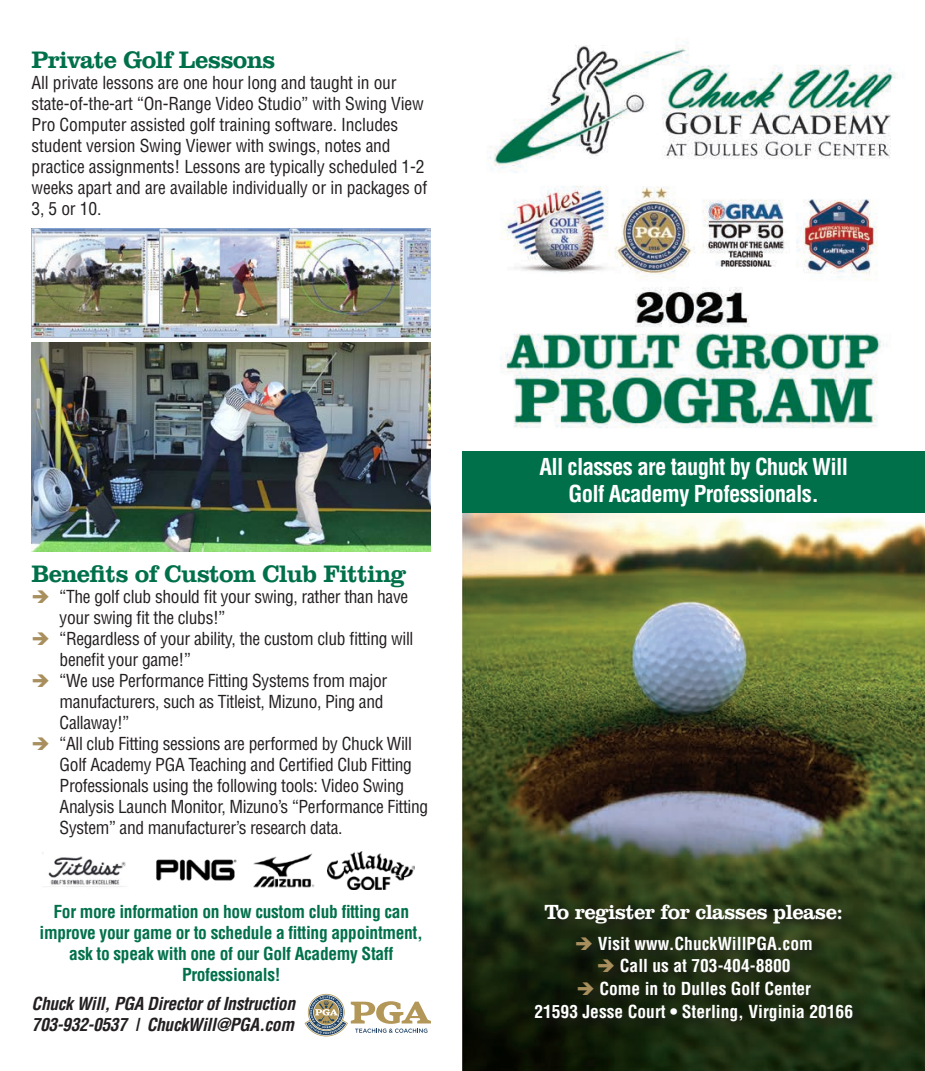
<style>
.page{position:relative;width:925px;height:1071px;background:#fff}
.page>*{position:absolute;margin:0;border:0;box-sizing:border-box;transform-origin:0 0}
.t1{font:800 24.5px "Clarendon BT";letter-spacing:-.03em;color:#00704b}
.t2{font:700 condensed 22.75px "Helvetica";letter-spacing:-.03em;color:#fff}
.t3{font:800 21px "Clarendon BT";letter-spacing:-.03em;color:#fff}
.t4{font:condensed 17.5px/21px "Helvetica";letter-spacing:-.02em;color:#231f20}
.t5{font:700 condensed 17.5px/21px "Helvetica";letter-spacing:-.02em;color:#00704b;text-align:center}
.t6{font:700 condensed 17.5px "Helvetica";color:#fff}
.t7{font:italic 700 condensed 17.5px "Helvetica";letter-spacing:-.02em;color:#231f20}
.s1{color:#a88f5d}
</style>
<div class="page">
<img style="left:462px;top:39px;width:462px;height:1032px">
<div style="left:462px;top:451px;width:462px;height:62px;background:#00704b"></div>
<img style="left:32px;top:229px;width:128px;height:108px">
<img style="left:160px;top:229px;width:129px;height:108px">
<img style="left:289px;top:229px;width:141px;height:108px">
<img style="left:32px;top:342px;width:398px;height:210px">
<div style="left:531px;top:900px;width:335px;height:136px;background:#231f20;opacity:.75"></div>
<img style="left:327px;top:851px;width:87px;height:38px">
<img style="left:253px;top:853px;width:61px;height:35px">
<img style="left:156px;top:859px;width:81px;height:22px">
<img style="left:42px;top:852px;width:84px;height:35px">
<svg style="left:304px;top:994px;width:127px;height:42px"></svg>
<p class="t1" style="left:32px;top:44px;width:245px">Private Golf Lessons</p>
<p class="t4" style="left:32px;top:72px;width:397px">All private lessons are one hour long and taught in our state-of-the-art “On-Range Video Studio” with Swing View Pro Computer assisted golf training software. Includes student version Swing Viewer with swings, notes and practice assignments! Lessons are typically scheduled 1-2 weeks apart and are available individually or in packages of 3, 5 or 10.</p>
<p class="t1" style="left:32px;top:559px;width:376px">Benefits of Custom Club Fitting</p>
<p class="t4" style="left:60px;top:586px;width:350px;text-indent:-28px"><span class="s1">➔</span> “The golf club should fit your swing, rather than have your swing fit the clubs!”</p>
<p class="t4" style="left:60px;top:628px;width:355px;text-indent:-28px"><span class="s1">➔</span> “Regardless of your ability, the custom club fitting will benefit your game!”</p>
<p class="t4" style="left:60px;top:670px;width:329px;text-indent:-28px"><span class="s1">➔</span> “We use Performance Fitting Systems from major manufacturers, such as Titleist, Mizuno, Ping and<br>Callaway!”</p>
<p class="t4" style="left:60px;top:733px;width:370px;text-indent:-28px"><span class="s1">➔</span> “All club Fitting sessions are performed by Chuck Will Golf Academy PGA Teaching and Certified Club Fitting Professionals using the following tools: Video Swing Analysis Launch Monitor, Mizuno’s “Performance Fitting System” and manufacturer’s research data.</p>
<p class="t5" style="left:40px;top:901px;width:384px">For more information on how custom club fitting can improve your game or to schedule a fitting appointment, ask to speak with one of our Golf Academy Staff Professionals!</p>
<p class="t7" style="left:32px;top:993px;width:265px">Chuck Will, PGA Director of Instruction</p>
<p class="t7" style="left:32px;top:1014px;width:264px">703-932-0537 | ChuckWill@PGA.com</p>
<p class="t2" style="left:539px;top:453px;width:310px">All classes are taught by Chuck Will</p>
<p class="t2" style="left:568px;top:480px;width:252px">Golf Academy Professionals.</p>
<p class="t3" style="left:544px;top:899px;width:300px">To register for classes please:</p>
<p class="t6" style="left:574px;top:933px;width:239px"><span class="s1">➔</span> Visit www.ChuckWillPGA.com</p>
<p class="t6" style="left:596px;top:955px;width:195px"><span class="s1">➔</span> Call us at 703-404-8800</p>
<p class="t6" style="left:576px;top:978px;width:236px"><span class="s1">➔</span> Come in to Dulles Golf Center</p>
<p class="t6" style="left:534px;top:1001px;width:320px">21593 Jesse Court • Sterling, Virginia 20166</p>
</div>
